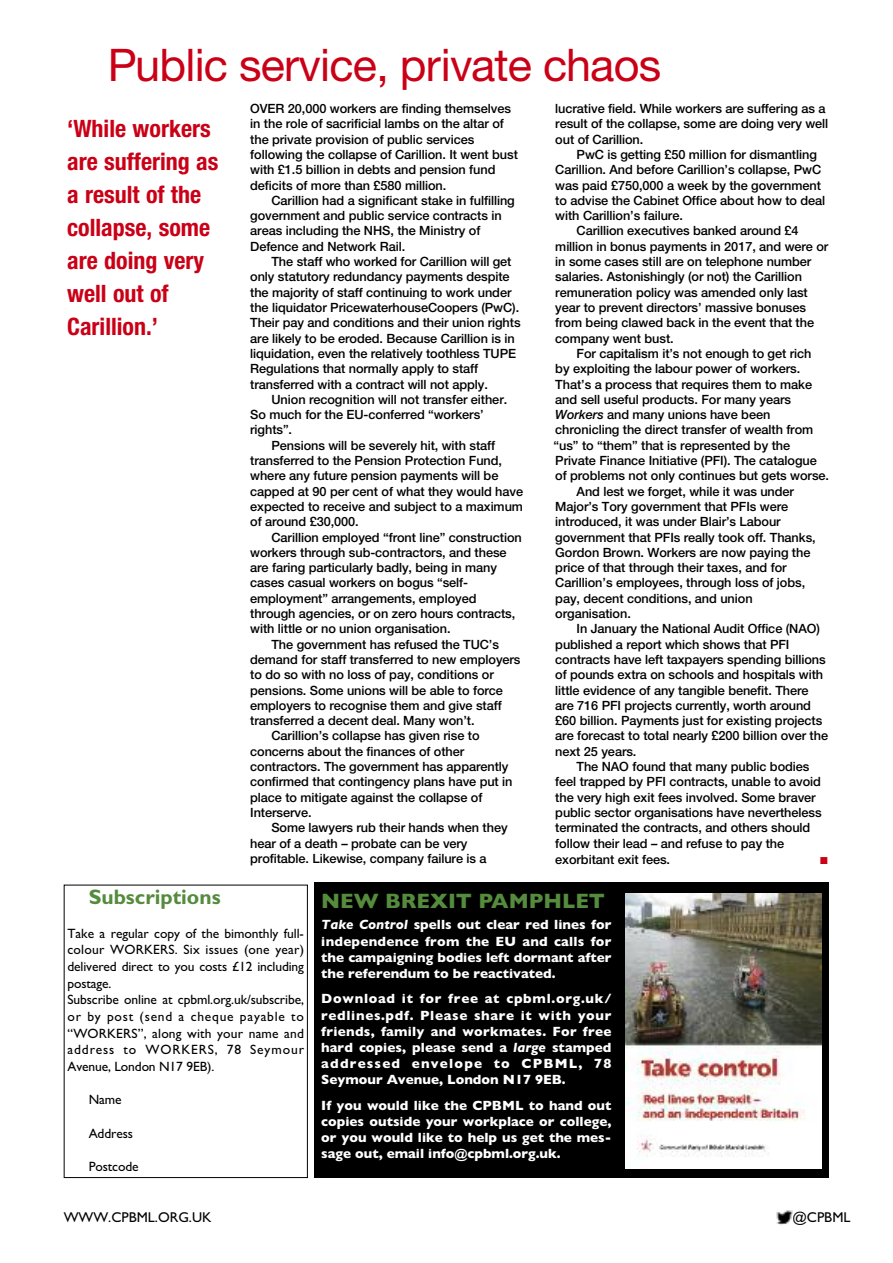
<style>
.page{position:relative;width:893px;height:1263px;background:#fff}
.page>*{position:absolute;margin:0;border:0;box-sizing:border-box;transform-origin:0 0}
.t1{font:45px "Helvetica Neue CE";letter-spacing:-.015em;color:#ca0017}
.t2{font:700 condensed 24px/33px "Helvetica Neue LT Std";color:#ca0017}
.t3{font:700 21px "Gill Sans";color:#548b3d}
.t4{font:700 21px "Gill Sans";color:#548b3d}
.t5{font:700 15px "Times New Roman";color:#ca0017}
.t6{font:14.25px "Gill Sans";color:#000}
.t7{font:700 13.5px/16.2px "Gill Sans";color:#fff;text-align:justify}
.t8{font:13.5px/16.6px "Gill Sans";letter-spacing:-.005em;color:#000}
.t9{font:500 12.75px/15.3px "Helvetica Neue CE";letter-spacing:-.005em;color:#000}
.s1{font-style:italic}
</style>
<div class="page">
<img style="left:776px;top:1210px;width:16px;height:15px">
<div style="left:314px;top:883px;width:515px;height:295px;background:#000"></div>
<div style="left:64px;top:885px;width:244px;height:293px;border:1px solid #000"></div>
<img style="left:625px;top:893px;width:197px;height:275px">
<h1 class="t1" style="left:108px;top:49px;width:555px">Public service, private chaos</h1>
<p class="t9" style="left:250px;top:102px;width:269px">OVER 20,000 workers are finding themselves in the role of sacrificial lambs on the altar of the private provision of public services following the collapse of Carillion. It went bust with £1.5 billion in debts and pension fund deficits of more than £580 million.</p>
<p class="t9" style="left:250px;top:194px;width:266px;text-indent:21px">Carillion had a significant stake in fulfilling government and public service contracts in areas including the NHS, the Ministry of Defence and Network Rail.</p>
<p class="t9" style="left:250px;top:255px;width:272px;text-indent:21px">The staff who worked for Carillion will get only statutory redundancy payments despite the majority of staff continuing to work under the liquidator PricewaterhouseCoopers (PwC).<br>Their pay and conditions and their union rights are likely to be eroded. Because Carillion is in liquidation, even the relatively toothless TUPE Regulations that normally apply to staff transferred with a contract will not apply.</p>
<p class="t9" style="left:250px;top:393px;width:259px;text-indent:21px">Union recognition will not transfer either.<br>So much for the EU-conferred “workers’ rights”.</p>
<p class="t9" style="left:250px;top:439px;width:274px;text-indent:21px">Pensions will be severely hit, with staff transferred to the Pension Protection Fund, where any future pension payments will be capped at 90 per cent of what they would have expected to receive and subject to a maximum of around £30,000.</p>
<p class="t9" style="left:271px;top:530px;width:252px">Carillion employed “front line” construction</p>
<p class="t9" style="left:250px;top:546px;width:258px">workers through sub-contractors, and these</p>
<p class="t9" style="left:250px;top:561px;width:248px">are faring particularly badly, being in many</p>
<p class="t9" style="left:250px;top:576px;width:219px">cases casual workers on bogus “self-</p>
<p class="t9" style="left:250px;top:592px;width:228px">employment” arrangements, employed</p>
<p class="t9" style="left:250px;top:607px;width:267px">through agencies, or on zero hours contracts,</p>
<p class="t9" style="left:250px;top:622px;width:202px">with little or no union organisation.</p>
<p class="t9" style="left:271px;top:638px;width:229px">The government has refused the TUC’s</p>
<p class="t9" style="left:250px;top:653px;width:272px">demand for staff transferred to new employers</p>
<p class="t9" style="left:250px;top:668px;width:245px">to do so with no loss of pay, conditions or</p>
<p class="t9" style="left:250px;top:683px;width:254px">pensions. Some unions will be able to force</p>
<p class="t9" style="left:250px;top:699px;width:253px">employers to recognise them and give staff</p>
<p class="t9" style="left:250px;top:714px;width:226px">transferred a decent deal. Many won’t.</p>
<p class="t9" style="left:271px;top:729px;width:210px">Carillion’s collapse has given rise to</p>
<p class="t9" style="left:250px;top:745px;width:216px">concerns about the finances of other</p>
<p class="t9" style="left:250px;top:760px;width:260px">contractors. The government has apparently</p>
<p class="t9" style="left:250px;top:775px;width:264px">confirmed that contingency plans have put in</p>
<p class="t9" style="left:250px;top:791px;width:234px">place to mitigate against the collapse of</p>
<p class="t9" style="left:250px;top:806px;width:63px">Interserve.</p>
<p class="t9" style="left:271px;top:821px;width:238px">Some lawyers rub their hands when they</p>
<p class="t9" style="left:250px;top:836px;width:219px">hear of a death – probate can be very</p>
<p class="t9" style="left:250px;top:852px;width:238px">profitable. Likewise, company failure is a</p>
<p class="t9" style="left:555px;top:102px;width:274px">lucrative field. While workers are suffering as a result of the collapse, some are doing very well out of Carillion.</p>
<p class="t9" style="left:577px;top:148px;width:242px">PwC is getting £50 million for dismantling</p>
<p class="t9" style="left:555px;top:163px;width:267px">Carillion. And before Carillion’s collapse, PwC</p>
<p class="t9" style="left:555px;top:179px;width:267px">was paid £750,000 a week by the government</p>
<p class="t9" style="left:555px;top:194px;width:272px">to advise the Cabinet Office about how to deal</p>
<p class="t9" style="left:555px;top:209px;width:129px">with Carillion’s failure.</p>
<p class="t9" style="left:577px;top:224px;width:224px">Carillion executives banked around £4</p>
<p class="t9" style="left:555px;top:240px;width:275px">million in bonus payments in 2017, and were or</p>
<p class="t9" style="left:555px;top:255px;width:258px">in some cases still are on telephone number</p>
<p class="t9" style="left:555px;top:270px;width:248px">salaries. Astonishingly (or not) the Carillion</p>
<p class="t9" style="left:555px;top:286px;width:254px">remuneration policy was amended only last</p>
<p class="t9" style="left:555px;top:301px;width:252px">year to prevent directors’ massive bonuses</p>
<p class="t9" style="left:555px;top:316px;width:260px">from being clawed back in the event that the</p>
<p class="t9" style="left:555px;top:332px;width:120px">company went bust.</p>
<p class="t9" style="left:577px;top:347px;width:236px">For capitalism it’s not enough to get rich</p>
<p class="t9" style="left:555px;top:362px;width:247px">by exploiting the labour power of workers.</p>
<p class="t9" style="left:555px;top:377px;width:258px">That’s a process that requires them to make</p>
<p class="t9" style="left:555px;top:393px;width:237px">and sell useful products. For many years</p>
<p class="t9" style="left:555px;top:408px;width:217px"><span class="s1">Workers</span> and many unions have been</p>
<p class="t9" style="left:555px;top:423px;width:259px">chronicling the direct transfer of wealth from</p>
<p class="t9" style="left:554px;top:439px;width:238px">“us” to “them” that is represented by the</p>
<p class="t9" style="left:555px;top:454px;width:263px">Private Finance Initiative (PFI). The catalogue</p>
<p class="t9" style="left:555px;top:469px;width:275px">of problems not only continues but gets worse.</p>
<p class="t9" style="left:577px;top:485px;width:219px">And lest we forget, while it was under</p>
<p class="t9" style="left:555px;top:500px;width:234px">Major’s Tory government that PFIs were</p>
<p class="t9" style="left:555px;top:515px;width:227px">introduced, it was under Blair’s Labour</p>
<p class="t9" style="left:555px;top:530px;width:262px">government that PFIs really took off. Thanks,</p>
<p class="t9" style="left:555px;top:546px;width:257px">Gordon Brown. Workers are now paying the</p>
<p class="t9" style="left:555px;top:561px;width:233px">price of that through their taxes, and for</p>
<p class="t9" style="left:555px;top:576px;width:251px">Carillion’s employees, through loss of jobs,</p>
<p class="t9" style="left:555px;top:592px;width:199px">pay, decent conditions, and union</p>
<p class="t9" style="left:555px;top:607px;width:77px">organisation.</p>
<p class="t9" style="left:577px;top:622px;width:245px">In January the National Audit Office (NAO)</p>
<p class="t9" style="left:555px;top:638px;width:236px">published a report which shows that PFI</p>
<p class="t9" style="left:555px;top:653px;width:272px">contracts have left taxpayers spending billions</p>
<p class="t9" style="left:555px;top:668px;width:269px">of pounds extra on schools and hospitals with</p>
<p class="t9" style="left:555px;top:683px;width:255px">little evidence of any tangible benefit. There</p>
<p class="t9" style="left:555px;top:699px;width:257px">are 716 PFI projects currently, worth around</p>
<p class="t9" style="left:555px;top:714px;width:269px">£60 billion. Payments just for existing projects</p>
<p class="t9" style="left:555px;top:729px;width:274px">are forecast to total nearly £200 billion over the</p>
<p class="t9" style="left:555px;top:745px;width:83px">next 25 years.</p>
<p class="t9" style="left:577px;top:760px;width:234px">The NAO found that many public bodies</p>
<p class="t9" style="left:555px;top:775px;width:267px">feel trapped by PFI contracts, unable to avoid</p>
<p class="t9" style="left:555px;top:791px;width:262px">the very high exit fees involved. Some braver</p>
<p class="t9" style="left:555px;top:806px;width:268px">public sector organisations have nevertheless</p>
<p class="t9" style="left:555px;top:821px;width:257px">terminated the contracts, and others should</p>
<p class="t9" style="left:555px;top:836px;width:230px">follow their lead – and refuse to pay the</p>
<p class="t9" style="left:555px;top:853px;width:116px">exorbitant exit fees.</p>
<p class="t5" style="left:819px;top:850px;width:11px">■</p>
<h3 class="t3" style="left:321px;top:888px;width:285px">NEW BREXIT PAMPHLET</h3>
<p class="t7" style="left:321px;top:916px;width:292px"><span class="s1">Take Control</span> spells out clear red lines for independence from the EU and calls for the campaigning bodies left dormant after the referendum to be reactivated.</p>
<p class="t7" style="left:321px;top:990px;width:292px">Download it for free at cpbml.org.uk/ redlines.pdf. Please share it with your friends, family and workmates. For free hard copies, please send a <span class="s1">large</span> stamped addressed envelope to CPBML, 78<br>Seymour Avenue, London N17 9EB.</p>
<p class="t7" style="left:321px;top:1097px;width:292px">If you would like the CPBML to hand out copies outside your workplace or college, or you would like to help us get the mes&shy;sage out, email info@cpbml.org.uk.</p>
<h2 class="t2" style="left:67px;top:114px;width:153px">‘While workers are suffering as a result of the collapse, some are doing very well out of<br>Carillion.’</h2>
<h3 class="t4" style="left:89px;top:885px;width:133px">Subscriptions</h3>
<p class="t8" style="left:68px;top:925px;width:238px">Take a regular copy of the bimonthly full&shy;colour WORKERS. Six issues (one year) delivered direct to you costs £12 including postage.<br>Subscribe online at cpbml.org.uk/subscribe, or by post (send a cheque payable to “WORKERS”, along with your name and address to WORKERS, 78 Seymour Avenue, London N17 9EB).</p>
<p class="t8" style="left:89px;top:1091px;width:34px">Name</p>
<p class="t8" style="left:89px;top:1125px;width:46px">Address</p>
<p class="t8" style="left:89px;top:1158px;width:51px">Postcode</p>
<p class="t6" style="left:64px;top:1209px;width:149px">WWW.CPBML.ORG.UK</p>
<p class="t6" style="left:793px;top:1209px;width:59px">@CPBML</p>
</div>
